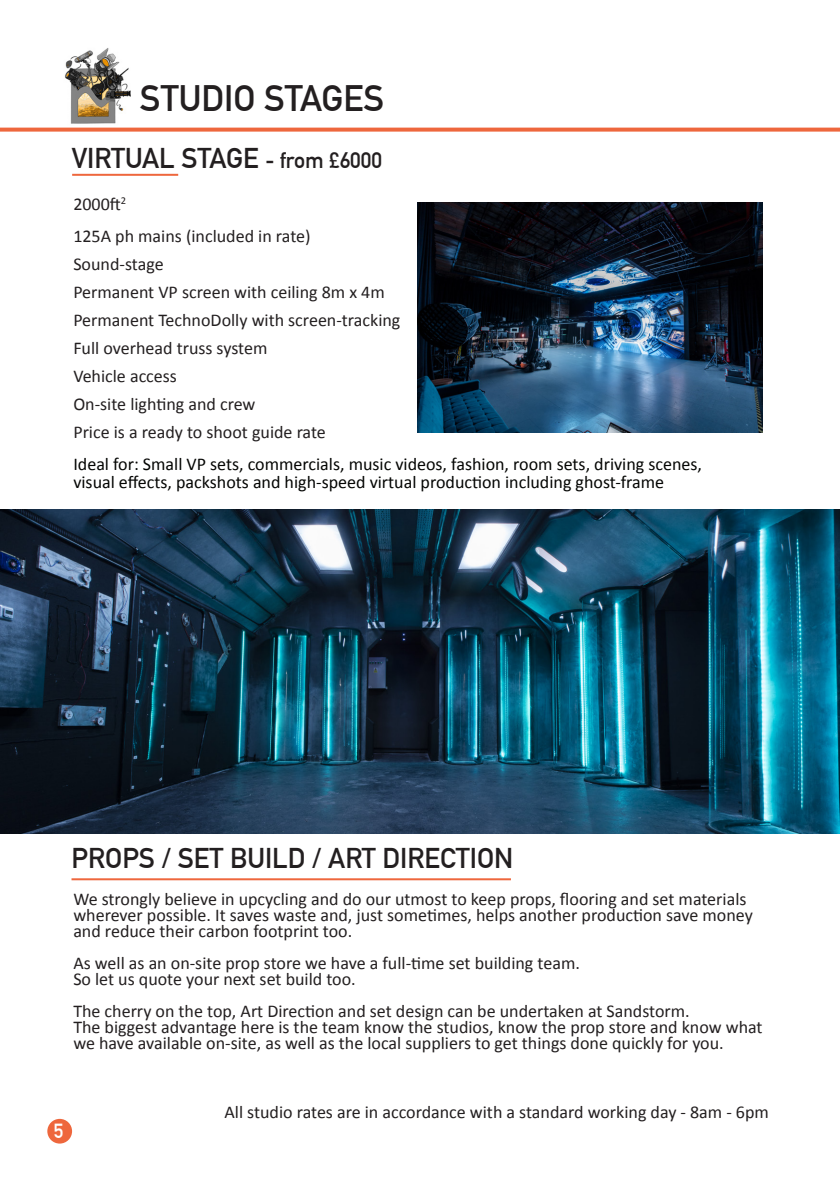
<style>
.page{position:relative;width:840px;height:1191px;background:#fff}
.page>*{position:absolute;margin:0;border:0;box-sizing:border-box;transform-origin:0 0}
.t1{font:700 36px "DIN Alternate";color:#231f20}
.t2{font:700 28px "DIN Alternate";color:#231f20}
.t3{font:700 20px "DIN Alternate";color:#fff}
.t4{font:18px/16px "Calibri";color:#231f20}
.t5{font:18px "Calibri";color:#040503}
.s1{font-size:22px}
</style>
<div class="page">
<div style="left:47px;top:1118px;width:25px;height:25px;background:#ee673d;border-radius:50%"></div>
<hr style="left:72px;top:174px;width:106px;height:2px;background:#ee673d">
<img style="left:417px;top:202px;width:344px;height:230px">
<svg style="left:0;top:128px;width:839px;height:4px;background:#ef7550"></svg>
<img style="left:64px;top:48px;width:67px;height:76px">
<img style="left:0;top:509px;width:839px;height:324px">
<hr style="left:71px;top:878px;width:439px;height:2px;background:#ee673d">
<p class="t1" style="left:140px;top:70px;width:245px">STUDIO STAGES</p>
<p class="t2" style="left:72px;top:137px;width:311px">VIRTUAL STAGE <span class="s1">- from £6000</span></p>
<p class="t4" style="left:73px;top:196px;width:54px">2000ft<sup>2</sup></p>
<p class="t4" style="left:73px;top:228px;width:238px">125A ph mains (included in rate)</p>
<p class="t4" style="left:73px;top:256px;width:92px">Sound-stage</p>
<p class="t4" style="left:73px;top:284px;width:313px">Permanent VP screen with ceiling 8m x 4m</p>
<p class="t4" style="left:73px;top:312px;width:328px">Permanent TechnoDolly with screen-tracking</p>
<p class="t4" style="left:73px;top:340px;width:195px">Full overhead truss system</p>
<p class="t4" style="left:73px;top:368px;width:105px">Vehicle access</p>
<p class="t4" style="left:73px;top:396px;width:183px">On-site lighting and crew</p>
<p class="t4" style="left:73px;top:424px;width:254px">Price is a ready to shoot guide rate</p>
<p class="t5" style="left:73px;top:452px;width:630px">Ideal for: Small VP sets, commercials, music videos, fashion, room sets, driving scenes,</p>
<p class="t5" style="left:73px;top:470px;width:592px">visual effects, packshots and high-speed virtual production including ghost-frame</p>
<p class="t2" style="left:71px;top:837px;width:443px">PROPS / SET BUILD / ART DIRECTION</p>
<p class="t4" style="left:73px;top:891px;width:680px">We strongly believe in upcycling and do our utmost to keep props, flooring and set materials wherever possible. It saves waste and, just sometimes, helps another production save money and reduce their carbon footprint too.</p>
<p class="t4" style="left:73px;top:955px;width:508px">As well as an on-site prop store we have a full-time set building team.</p>
<p class="t4" style="left:73px;top:971px;width:284px">So let us quote your next set build too.</p>
<p class="t4" style="left:73px;top:1003px;width:617px">The cherry on the top, Art Direction and set design can be undertaken at Sandstorm.</p>
<p class="t4" style="left:73px;top:1019px;width:690px">The biggest advantage here is the team know the studios, know the prop store and know what we have available on-site, as well as the local suppliers to get things done quickly for you.</p>
<p class="t3" style="left:54px;top:1115px;width:11px">5</p>
<p class="t4" style="left:224px;top:1103px;width:545px">All studio rates are in accordance with a standard working day - 8am - 6pm</p>
</div>
